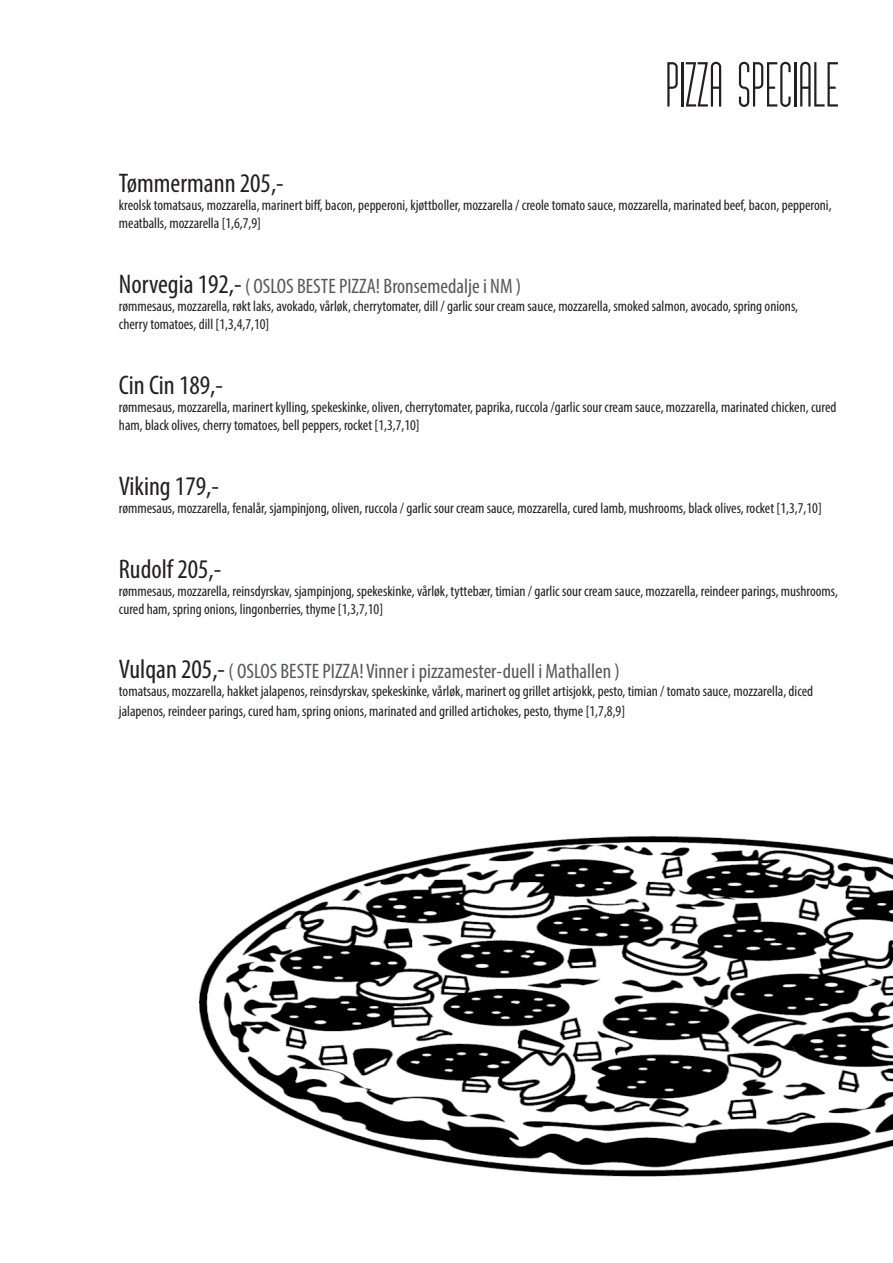
<style>
.page{position:relative;width:893px;height:1263px;background:#fff}
.page>*{position:absolute;margin:0;border:0;box-sizing:border-box;transform-origin:0 0}
.t1{font:54px "Vertigo FLF";color:#231f20}
.t2{font:condensed 27px "Myriad Pro";color:#231f20}
.t3{font:condensed 21px "Myriad Pro";color:#57585a}
.t4{font:condensed 15px/18px "Myriad Pro";color:#231f20}
.s1{font-size:27px;color:#231f20}
</style>
<div class="page">
<img style="left:200px;top:836px;width:693px;height:341px">
<p class="t1" style="left:665px;top:54px;width:175px">PIZZA SPECIALE</p>
<p class="t2" style="left:119px;top:167px;width:166px">Tømmermann 205,-</p>
<p class="t4" style="left:119px;top:196px;width:714px">kreolsk tomatsaus, mozzarella, marinert biff, bacon, pepperoni, kjøttboller, mozzarella / creole tomato sauce, mozzarella, marinated beef, bacon, pepperoni, meatballs, mozzarella [1,6,7,9]</p>
<p class="t3" style="left:119px;top:274px;width:404px"><span class="s1">Norvegia 192,-</span> ( OSLOS BESTE PIZZA! Bronsemedalje i NM )</p>
<p class="t4" style="left:119px;top:297px;width:681px">rømmesaus, mozzarella, røkt laks, avokado, vårløk, cherrytomater, dill / garlic sour cream sauce, mozzarella, smoked salmon, avocado, spring onions,</p>
<p class="t4" style="left:119px;top:315px;width:152px">cherry tomatoes, dill [1,3,4,7,10]</p>
<p class="t2" style="left:119px;top:369px;width:106px">Cin Cin 189,-</p>
<p class="t4" style="left:119px;top:398px;width:719px">rømmesaus, mozzarella, marinert kylling, spekeskinke, oliven, cherrytomater, paprika, ruccola /garlic sour cream sauce, mozzarella, marinated chicken, cured ham, black olives, cherry tomatoes, bell peppers, rocket [1,3,7,10]</p>
<p class="t2" style="left:119px;top:470px;width:101px">Viking 179,-</p>
<p class="t4" style="left:119px;top:499px;width:704px">rømmesaus, mozzarella, fenalår, sjampinjong, oliven, ruccola / garlic sour cream sauce, mozzarella, cured lamb, mushrooms, black olives, rocket [1,3,7,10]</p>
<p class="t2" style="left:119px;top:552px;width:104px">Rudolf 205,-</p>
<p class="t4" style="left:119px;top:581px;width:721px">rømmesaus, mozzarella, reinsdyrskav, sjampinjong, spekeskinke, vårløk, tyttebær, timian / garlic sour cream sauce, mozzarella, reindeer parings, mushrooms, cured ham, spring onions, lingonberries, thyme [1,3,7,10]</p>
<p class="t3" style="left:119px;top:659px;width:502px"><span class="s1">Vulqan 205,-</span> ( OSLOS BESTE PIZZA! Vinner i pizzamester-duell i Mathallen )</p>
<p class="t4" style="left:119px;top:681px;width:696px;line-height:19.8px">tomatsaus, mozzarella, hakket jalapenos, reinsdyrskav, spekeskinke, vårløk, marinert og grillet artisjokk, pesto, timian / tomato sauce, mozzarella, diced jalapenos, reindeer parings, cured ham, spring onions, marinated and grilled artichokes, pesto, thyme [1,7,8,9]</p>
</div>
